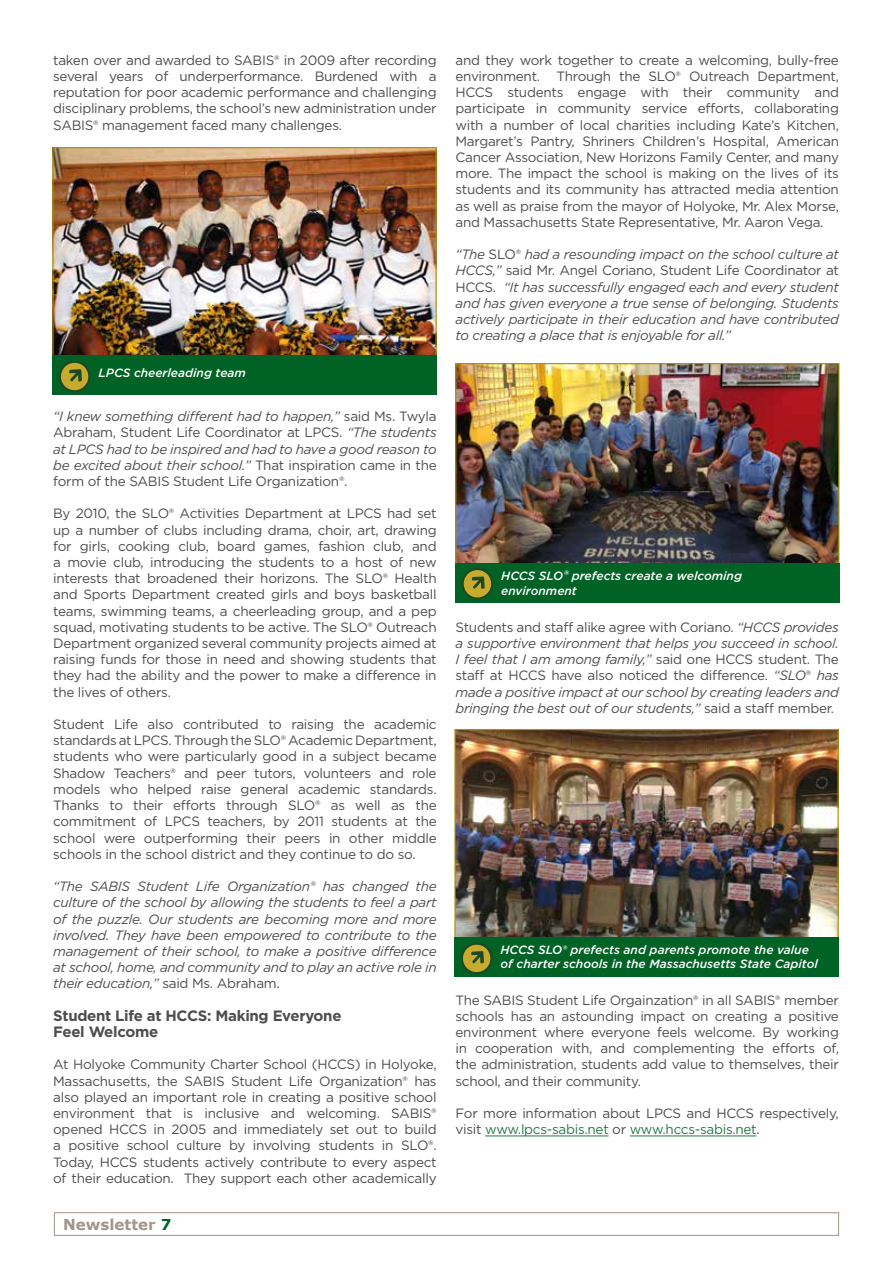
<style>
.page{position:relative;width:893px;height:1263px;background:#fff}
.page>*{position:absolute;margin:0;border:0;box-sizing:border-box;transform-origin:0 0}
.t1{font:700 15px/16.2px "Gotham";letter-spacing:-.02em;color:#4d4d4f}
.t2{font:700 15px "Verdana";color:#a2958a}
.t3{font:13.5px/16.2px "Gotham";letter-spacing:-.02em;color:#4d4d4f;text-align:justify}
.t4{font:italic 13.5px/16.2px "Gotham";letter-spacing:-.02em;color:#4d4d4f;text-align:justify}
.t5{font:italic 500 12px/14.4px "Gotham";color:#fff}
.s1{font-style:normal}
.s2{color:#006330}
.s3{font-size:13.5px}
.s4{color:#267a46}
</style>
<div class="page">
<div style="left:54px;top:1212px;width:785px;height:24px;border:1px solid #a2958a"></div>
<img style="left:54px;top:149px;width:381px;height:207px">
<img style="left:457px;top:365px;width:380px;height:198px">
<div style="left:455px;top:363px;width:384px;height:202px;border:1px solid #ab9209"></div>
<img style="left:456px;top:731px;width:381px;height:206px">
<div style="left:52px;top:356px;width:385px;height:39px;background:#006325"></div>
<div style="left:455px;top:563px;width:384px;height:39px;background:#006325"></div>
<div style="left:454px;top:937px;width:385px;height:40px;background:#006325"></div>
<svg style="left:55px;top:348px;width:39px;height:45px"></svg>
<svg style="left:458px;top:555px;width:39px;height:48px"></svg>
<svg style="left:457px;top:930px;width:39px;height:45px"></svg>
<hr style="left:485px;top:1136px;width:123px;height:1px;background:#267a46">
<hr style="left:630px;top:1136px;width:126px;height:1px;background:#267a46">
<p class="t3" style="left:53px;top:52px;width:385px">taken over and awarded to SABIS® in 2009 after recording several years of underperformance. Burdened with a reputation for poor academic performance and challenging disciplinary problems, the school’s new administration under SABIS® management faced many challenges.</p>
<p class="t5" style="left:98px;top:365px;width:149px">LPCS cheerleading team</p>
<p class="t4" style="left:53px;top:408px;width:385px">“I knew something different had to happen,” <span class="s1">said Ms. Twyla Abraham, Student Life Coordinator at LPCS.</span> “The students at LPCS had to be inspired and had to have a good reason to be excited about their school.” <span class="s1">That inspiration came in the form of the SABIS Student Life Organization®.</span></p>
<p class="t3" style="left:53px;top:505px;width:385px">By 2010, the SLO® Activities Department at LPCS had set up a number of clubs including drama, choir, art, drawing for girls, cooking club, board games, fashion club, and a movie club, introducing the students to a host of new interests that broadened their horizons. The SLO® Health and Sports Department created girls and boys basketball teams, swimming teams, a cheerleading group, and a pep squad, motivating students to be active. The SLO® Outreach Department organized several community projects aimed at raising funds for those in need and showing students that they had the ability and the power to make a difference in the lives of others.</p>
<p class="t3" style="left:53px;top:716px;width:385px">Student Life also contributed to raising the academic standards at LPCS. Through the SLO® Academic Department, students who were particularly good in a subject became Shadow Teachers® and peer tutors, volunteers and role models who helped raise general academic standards.<br>Thanks to their efforts through SLO® as well as the commitment of LPCS teachers, by 2011 students at the school were outperforming their peers in other middle schools in the school district and they continue to do so.</p>
<p class="t4" style="left:53px;top:878px;width:385px">“The SABIS Student Life Organization® has changed the culture of the school by allowing the students to feel a part of the puzzle. Our students are becoming more and more involved. They have been empowered to contribute to the management of their school, to make a positive difference at school, home, and community and to play an active role in their education,” <span class="s1">said Ms. Abraham.</span></p>
<p class="t1" style="left:53px;top:1007px;width:290px">Student Life at HCCS: Making Everyone<br>Feel Welcome</p>
<p class="t3" style="left:53px;top:1056px;width:385px">At Holyoke Community Charter School (HCCS) in Holyoke, Massachusetts, the SABIS Student Life Organization® has also played an important role in creating a positive school environment that is inclusive and welcoming. SABIS® opened HCCS in 2005 and immediately set out to build a positive school culture by involving students in SLO®.<br>Today, HCCS students actively contribute to every aspect of their education. They support each other academically</p>
<p class="t2" style="left:63px;top:1215px;width:110px">Newsletter <span class="s2">7</span></p>
<p class="t3" style="left:455px;top:52px;width:385px">and they work together to create a welcoming, bully-free environment. Through the SLO® Outreach Department, HCCS students engage with their community and participate in community service efforts, collaborating with a number of local charities including Kate’s Kitchen, Margaret’s Pantry, Shriners Children’s Hospital, American Cancer Association, New Horizons Family Center, and many more. The impact the school is making on the lives of its students and its community has attracted media attention as well as praise from the mayor of Holyoke, Mr. Alex Morse, and Massachusetts State Representative, Mr. Aaron Vega.</p>
<p class="t4" style="left:455px;top:246px;width:385px">“The <span class="s1">SLO®</span> had a resounding impact on the school culture at HCCS,” <span class="s1">said Mr. Angel Coriano, Student Life Coordinator at HCCS.</span> “It has successfully engaged each and every student and has given everyone a true sense of belonging. Students actively participate in their education and have contributed to creating a place that is enjoyable for all.”</p>
<p class="t5" style="left:501px;top:568px;width:242px">HCCS SLO<span class="s3">®</span> prefects create a welcoming environment</p>
<p class="t4" style="left:455px;top:619px;width:385px"><span class="s1">Students and staff alike agree with Coriano.</span> “HCCS provides a supportive environment that helps you succeed in school.<br>I feel that I am among family,” <span class="s1">said one HCCS student. The staff at HCCS have also noticed the difference.</span> “SLO<span class="s1">®</span> has made a positive impact at our school by creating leaders and bringing the best out of our students,” <span class="s1">said a staff member.</span></p>
<p class="t5" style="left:500px;top:942px;width:319px">HCCS SLO® prefects and parents promote the value of charter schools in the Massachusetts State Capitol</p>
<p class="t3" style="left:455px;top:991px;width:385px">The SABIS Student Life Orgainzation® in all SABIS® member schools has an astounding impact on creating a positive environment where everyone feels welcome. By working in cooperation with, and complementing the efforts of, the administration, students add value to themselves, their school, and their community.</p>
<p class="t3" style="left:455px;top:1105px;width:385px">For more information about LPCS and HCCS respectively, visit <span class="s4">www.lpcs-sabis.net</span> or <span class="s4">www.hccs-sabis.net</span>.</p>
</div>
